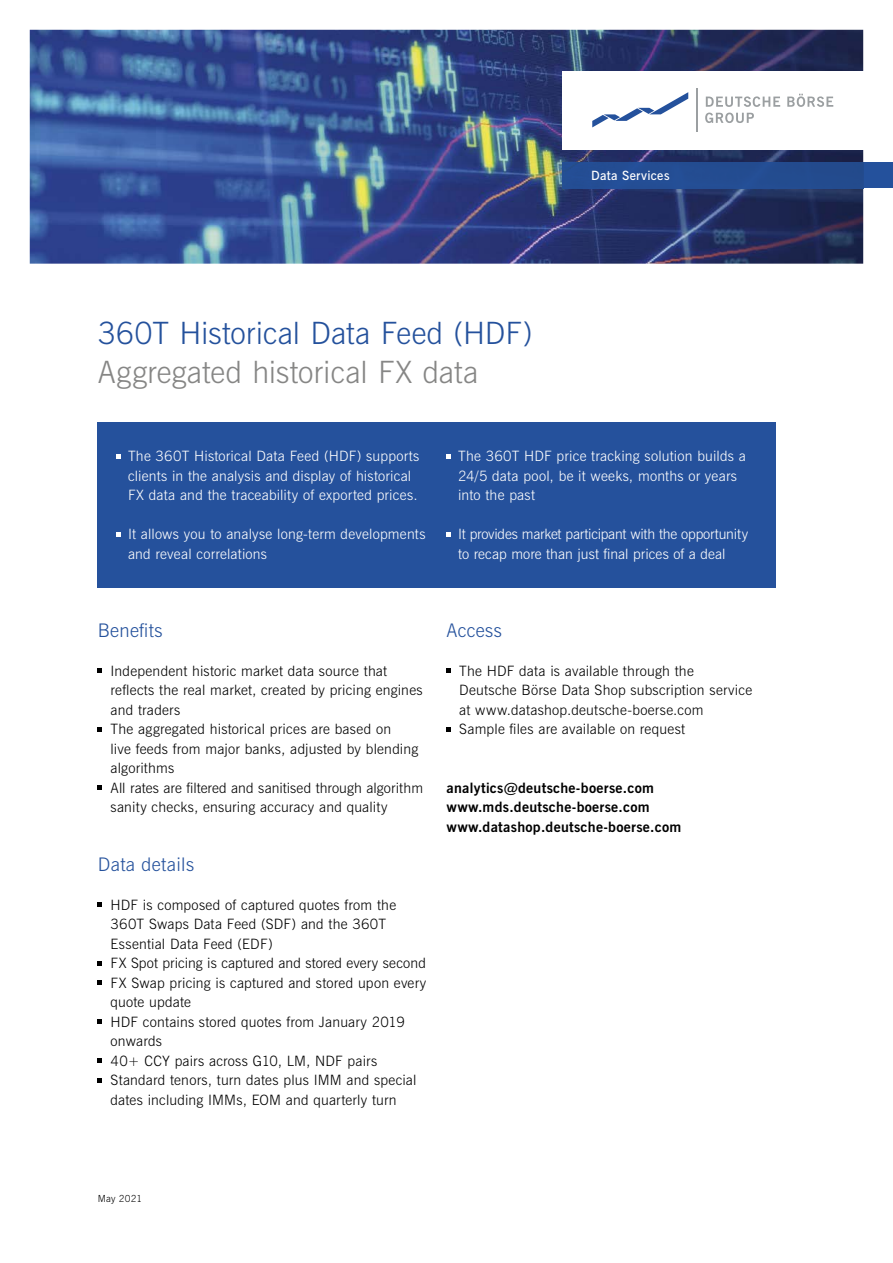
<style>
.page{position:relative;width:893px;height:1263px;background:#fff}
.page>*{position:absolute;margin:0;border:0;box-sizing:border-box;transform-origin:0 0}
.t1{font:30.75px "News Gothic Lt BT";color:#24519c}
.t2{font:30.75px "News Gothic Lt BT";letter-spacing:.005em;color:#868685}
.t3{font:18.75px "News Gothic Lt BT";letter-spacing:.02em;color:#24519c}
.t4{font:14.25px/19.5px "News Gothic Lt BT";letter-spacing:.015em;color:#000}
.t5{font:14.25px/19.5px "News Gothic Lt BT";letter-spacing:.015em;color:#fff}
.t6{font:14.25px/19.5px "News Gothic Bd BT";letter-spacing:.02em;color:#000}
.t7{font:14.25px/19.5px "News Gothic Lt BT";letter-spacing:-.005em;color:#fff}
.t8{font:12.75px "News Gothic Dm BT";letter-spacing:.025em;color:#fff}
.t9{font:9.75px "News Gothic Lt BT";letter-spacing:.02em;color:#000}
</style>
<div class="page">
<img style="left:30px;top:30px;width:833px;height:234px">
<svg style="left:98px;top:669px;width:4px;height:4px"></svg>
<svg style="left:98px;top:727px;width:4px;height:4px"></svg>
<svg style="left:98px;top:786px;width:4px;height:4px"></svg>
<svg style="left:98px;top:903px;width:4px;height:4px"></svg>
<svg style="left:98px;top:961px;width:4px;height:4px"></svg>
<svg style="left:98px;top:981px;width:4px;height:4px"></svg>
<svg style="left:98px;top:1020px;width:4px;height:4px"></svg>
<svg style="left:98px;top:1059px;width:4px;height:4px"></svg>
<svg style="left:98px;top:1078px;width:4px;height:4px"></svg>
<svg style="left:446px;top:669px;width:4px;height:4px"></svg>
<svg style="left:446px;top:727px;width:4px;height:4px"></svg>
<div style="left:863px;top:162px;width:30px;height:26px;background:#24519c"></div>
<div style="left:563px;top:162px;width:300px;height:26px;background:#244d92"></div>
<div style="left:563px;top:71px;width:330px;height:78px;background:#fff"></div>
<svg style="left:705px;top:113px;width:49px;height:10px"></svg>
<svg style="left:706px;top:96px;width:74px;height:11px"></svg>
<svg style="left:787px;top:94px;width:46px;height:13px"></svg>
<svg style="left:592px;top:92px;width:96px;height:35px"></svg>
<hr style="left:696px;top:88px;width:2px;height:44px;background:#9b9fa1">
<div style="left:98px;top:422px;width:678px;height:165px;background:#25519c"></div>
<svg style="left:116px;top:454px;width:5px;height:4px"></svg>
<svg style="left:116px;top:532px;width:4px;height:4px"></svg>
<svg style="left:446px;top:454px;width:4px;height:4px"></svg>
<svg style="left:446px;top:532px;width:4px;height:4px"></svg>
<h1 class="t1" style="left:98px;top:314px;width:436px">360T Historical Data Feed (HDF)</h1>
<h1 class="t2" style="left:98px;top:353px;width:382px">Aggregated historical FX data</h1>
<p class="t8" style="left:591px;top:167px;width:80px">Data Services</p>
<p class="t5" style="left:128px;top:447px;width:293px">The 360T Historical Data Feed (HDF) supports clients in the analysis and display of historical<br>FX data and the traceability of exported prices.</p>
<p class="t5" style="left:128px;top:525px;width:299px">It allows you to analyse long-term developments and reveal correlations</p>
<p class="t5" style="left:458px;top:447px;width:289px">The 360T HDF price tracking solution builds a<br>24/5 data pool, be it weeks, months or years into the past</p>
<p class="t7" style="left:458px;top:525px;width:292px">It provides market participant with the opportunity to recap more than just final prices of a deal</p>
<h2 class="t3" style="left:98px;top:618px;width:66px">Benefits</h2>
<p class="t4" style="left:111px;top:661px;width:314px">Independent historic market data source that reflects the real market, created by pricing engines and traders<br>The aggregated historical prices are based on<br>live feeds from major banks, adjusted by blending algorithms<br>All rates are filtered and sanitised through algorithm sanity checks, ensuring accuracy and quality</p>
<h2 class="t3" style="left:98px;top:852px;width:98px">Data details</h2>
<p class="t4" style="left:111px;top:895px;width:317px">HDF is composed of captured quotes from the 360T Swaps Data Feed (SDF) and the 360T Essential Data Feed (EDF)<br>FX Spot pricing is captured and stored every second FX Swap pricing is captured and stored upon every quote update<br>HDF contains stored quotes from January 2019 onwards<br>40+ CCY pairs across G10, LM, NDF pairs Standard tenors, turn dates plus IMM and special dates including IMMs, EOM and quarterly turn</p>
<h2 class="t3" style="left:446px;top:618px;width:57px">Access</h2>
<p class="t4" style="left:459px;top:661px;width:295px">The HDF data is available through the Deutsche Börse Data Shop subscription service at www.datashop.deutsche-boerse.com Sample files are available on request</p>
<p class="t6" style="left:446px;top:778px;width:236px">analytics@deutsche-boerse.com www.mds.deutsche-boerse.com www.datashop.deutsche-boerse.com</p>
<p class="t9" style="left:98px;top:1193px;width:46px">May 2021</p>
</div>
